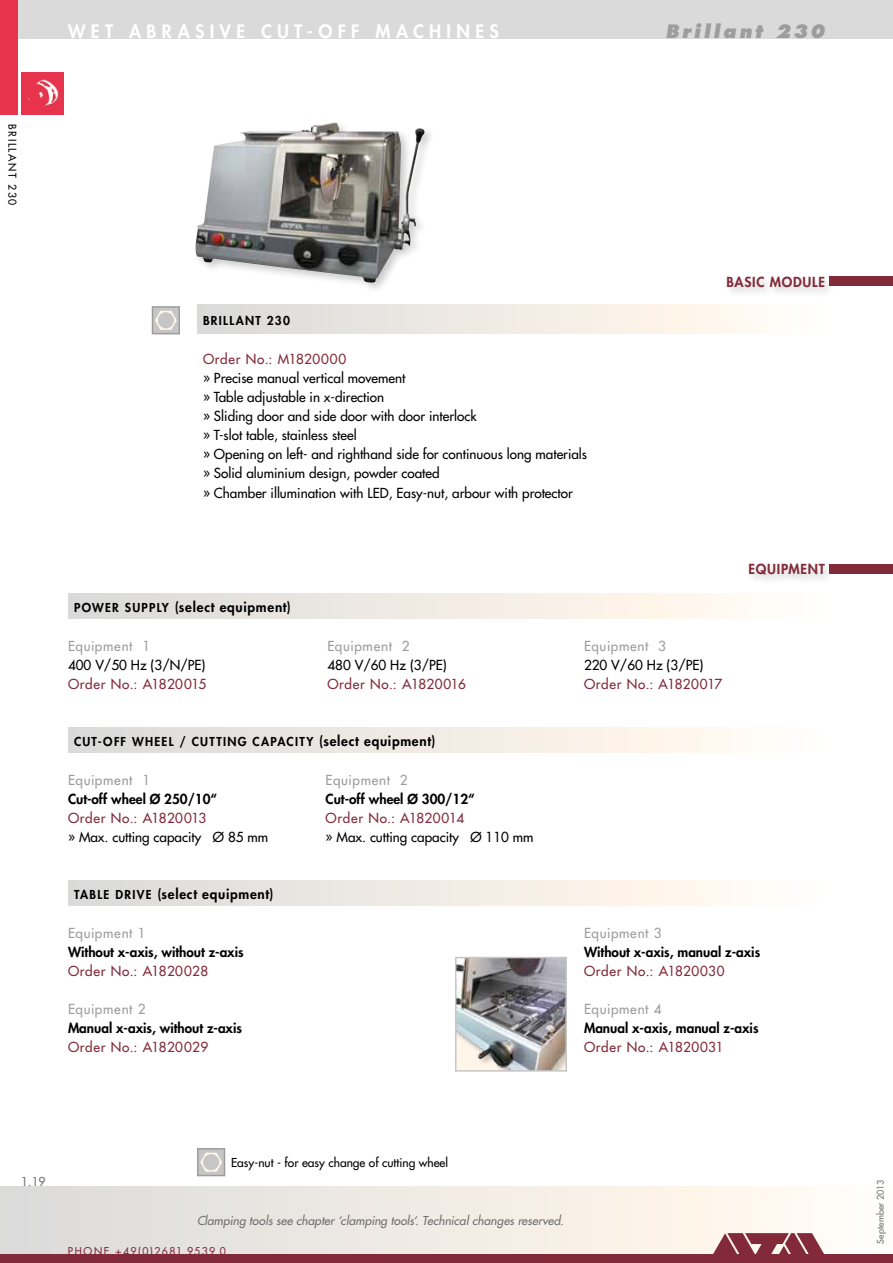
<style>
.page{position:relative;width:893px;height:1263px;background:#fff}
.page>*{position:absolute;margin:0;border:0;box-sizing:border-box;transform-origin:0 0}
.t1{font:800 18px "Futura Std";letter-spacing:.295em;color:#fff}
.t2{font:italic 800 18px "Futura Std";letter-spacing:.165em;color:#9d9d9c}
.t3{font:500 13.5px/19.2px "Futura Std";color:#000}
.t4{font:800 13.5px "Futura Std";color:#000}
.t5{font:500 13.5px "Futura Std";letter-spacing:.04em;color:#822a3a}
.t6{font:500 13.5px "Futura Std";letter-spacing:.05em;color:#9d9d9c}
.t7{font:800 13.5px "Futura Std";letter-spacing:.055em;color:#822a3a}
.t8{font:italic 500 12px "Futura Std";letter-spacing:.005em;color:#706f6f}
.t9{font:800 12px "Futura Std";letter-spacing:.11em;color:#000}
.t10{font:500 12px "Futura Std";color:#000}
.t11{font:500 12px "Futura Std";color:#706f6f}
.t12{font:500 10.5px "Futura Std";letter-spacing:.14em;color:#822a3a}
.t13{font:500 10.5px "Futura Std";letter-spacing:.155em;color:#000}
.t14{font:500 9px "Futura Std";letter-spacing:.015em;color:#706f6f}
.s1{font-size:12px}
.s2{font-size:13.5px}
</style>
<div class="page">
<div style="left:0;top:0;width:893px;height:38px;background:#dadada"></div>
<div style="left:0;top:1186px;width:893px;height:77px;background:linear-gradient(to right,#dcdbd9,#fffdf4)"></div>
<div style="left:0;top:1254px;width:893px;height:9px;background:#822a3a"></div>
<svg style="left:713px;top:1233px;width:112px;height:21px;background:#a15e68"></svg>
<img style="left:21px;top:72px;width:43px;height:43px">
<div style="left:197px;top:305px;width:629px;height:29px;background:linear-gradient(to right,#dcdad8,#fffef5)"></div>
<div style="left:68px;top:593px;width:757px;height:25px;background:linear-gradient(to right,#dcdad8,#fffef5)"></div>
<div style="left:68px;top:727px;width:757px;height:25px;background:linear-gradient(to right,#dcdad8,#fffef5)"></div>
<div style="left:0;top:0;width:17px;height:115px;background:#e7344c"></div>
<img style="left:458px;top:960px;width:106px;height:108px">
<div style="left:455px;top:957px;width:112px;height:114px;border:2px solid #c6c6c6"></div>
<svg style="left:197px;top:1148px;width:28px;height:28px"></svg>
<svg style="left:200px;top:1153px;width:22px;height:19px"></svg>
<div style="left:203px;top:1154px;width:16px;height:16px;background:#c6c6c6;border-radius:50%"></div>
<div style="left:152px;top:306px;width:28px;height:28px;background:#c6c6c6;border:2px solid #9d9d9c"></div>
<svg style="left:155px;top:311px;width:22px;height:19px"></svg>
<div style="left:158px;top:312px;width:16px;height:16px;background:#c6c6c6;border-radius:50%"></div>
<div style="left:724px;top:274px;width:111px;height:24px;background:#f7f7f7"></div>
<div style="left:829px;top:276px;width:64px;height:10px;background:#822a3a"></div>
<div style="left:747px;top:561px;width:89px;height:24px;background:#f6f6f6"></div>
<div style="left:829px;top:564px;width:64px;height:10px;background:#822a3a"></div>
<div style="left:68px;top:880px;width:756px;height:25px;background:linear-gradient(to right,#dcdad8,#fffef5)"></div>
<img style="left:196px;top:122px;width:229px;height:161px">
<p class="t13" style="left:19px;top:124px;width:83px;rotate:90deg">Brillant 230</p>
<h1 class="t1" style="left:68px;top:20px;width:432px">Wet Abrasive cut-off machines</h1>
<h1 class="t2" style="left:665px;top:20px;width:161px">Brillant 230</h1>
<p class="t9" style="left:203px;top:313px;width:88px">Brillant 230</p>
<p class="t5" style="left:203px;top:350px;width:145px">Order No.: M1820000</p>
<p class="t3" style="left:203px;top:368px;width:386px">» Precise manual vertical movement<br>» Table adjustable in x-direction<br>» Sliding door and side door with door interlock<br>» T-slot table, stainless steel<br>» Opening on left- and righthand side for continuous long materials » Solid aluminium design, powder coated<br>» Chamber illumination with LED, Easy-nut, arbour with protector</p>
<p class="t7" style="left:726px;top:273px;width:100px">Basic module</p>
<p class="t7" style="left:749px;top:560px;width:78px">equipment</p>
<p class="t4" style="left:74px;top:599px;width:218px"><span class="s1">Power supp ly</span> (select equipment)</p>
<p class="t6" style="left:68px;top:637px;width:84px">Equipment 1</p>
<p class="t6" style="left:327px;top:637px;width:84px">Equipment 2</p>
<p class="t6" style="left:584px;top:637px;width:84px">Equipment 3</p>
<p class="t3" style="left:68px;top:655px;width:139px">400 V/50 Hz (3/N/PE)</p>
<p class="t3" style="left:327px;top:655px;width:121px">480 V/60 Hz (3/PE)</p>
<p class="t3" style="left:584px;top:655px;width:121px">220 V/60 Hz (3/PE)</p>
<p class="t5" style="left:68px;top:675px;width:140px">Order No.: A1820015</p>
<p class="t5" style="left:327px;top:675px;width:140px">Order No.: A1820016</p>
<p class="t5" style="left:584px;top:675px;width:140px">Order No.: A1820017</p>
<p class="t9" style="left:74px;top:734px;width:363px">Cut-off wheel / Cutting capacity <span class="s2">(select equipment)</span></p>
<p class="t6" style="left:68px;top:771px;width:84px">Equipment 1</p>
<p class="t4" style="left:68px;top:790px;width:151px">Cut-off wheel Ø 250/10“</p>
<p class="t5" style="left:68px;top:809px;width:140px">Order No.: A1820013</p>
<p class="t3" style="left:68px;top:827px;width:202px">» Max. cutting capacity Ø 85 mm</p>
<p class="t6" style="left:326px;top:771px;width:84px">Equipment 2</p>
<p class="t4" style="left:326px;top:790px;width:151px">Cut-off wheel Ø 300/12“</p>
<p class="t5" style="left:326px;top:809px;width:140px">Order No.: A1820014</p>
<p class="t3" style="left:326px;top:827px;width:210px">» Max. cutting capacity Ø 110 mm</p>
<p class="t4" style="left:74px;top:886px;width:201px"><span class="s1">Table drive</span> (select equipment)</p>
<p class="t6" style="left:68px;top:924px;width:79px">Equipment 1</p>
<p class="t4" style="left:68px;top:943px;width:177px">Without x-axis, without z-axis</p>
<p class="t5" style="left:68px;top:962px;width:142px">Order No.: A1820028</p>
<p class="t6" style="left:68px;top:1001px;width:79px">Equipment 2</p>
<p class="t4" style="left:68px;top:1020px;width:175px">Manual x-axis, without z-axis</p>
<p class="t5" style="left:68px;top:1039px;width:142px">Order No.: A1820029</p>
<p class="t10" style="left:231px;top:1155px;width:219px">Easy-nut - for easy change of cutting wheel</p>
<p class="t6" style="left:584px;top:924px;width:79px">Equipment 3</p>
<p class="t4" style="left:584px;top:943px;width:178px">Without x-axis, manual z-axis</p>
<p class="t5" style="left:584px;top:962px;width:142px">Order No.: A1820030</p>
<p class="t6" style="left:584px;top:1001px;width:79px">Equipment 4</p>
<p class="t4" style="left:584px;top:1020px;width:176px">Manual x-axis, manual z-axis</p>
<p class="t5" style="left:584px;top:1039px;width:141px">Order No.: A1820031</p>
<p class="t11" style="left:21px;top:1174px;width:26px">1.19</p>
<p class="t14" style="left:875px;top:1244px;width:65px;rotate:-90deg">September 2013</p>
<p class="t8" style="left:197px;top:1213px;width:368px">Clamping tools see chapter ‘clamping tools‘. Technical changes reserved.</p>
<p class="t12" style="left:68px;top:1244px;width:159px">Phone +49(0)2681.9539.0</p>
</div>
